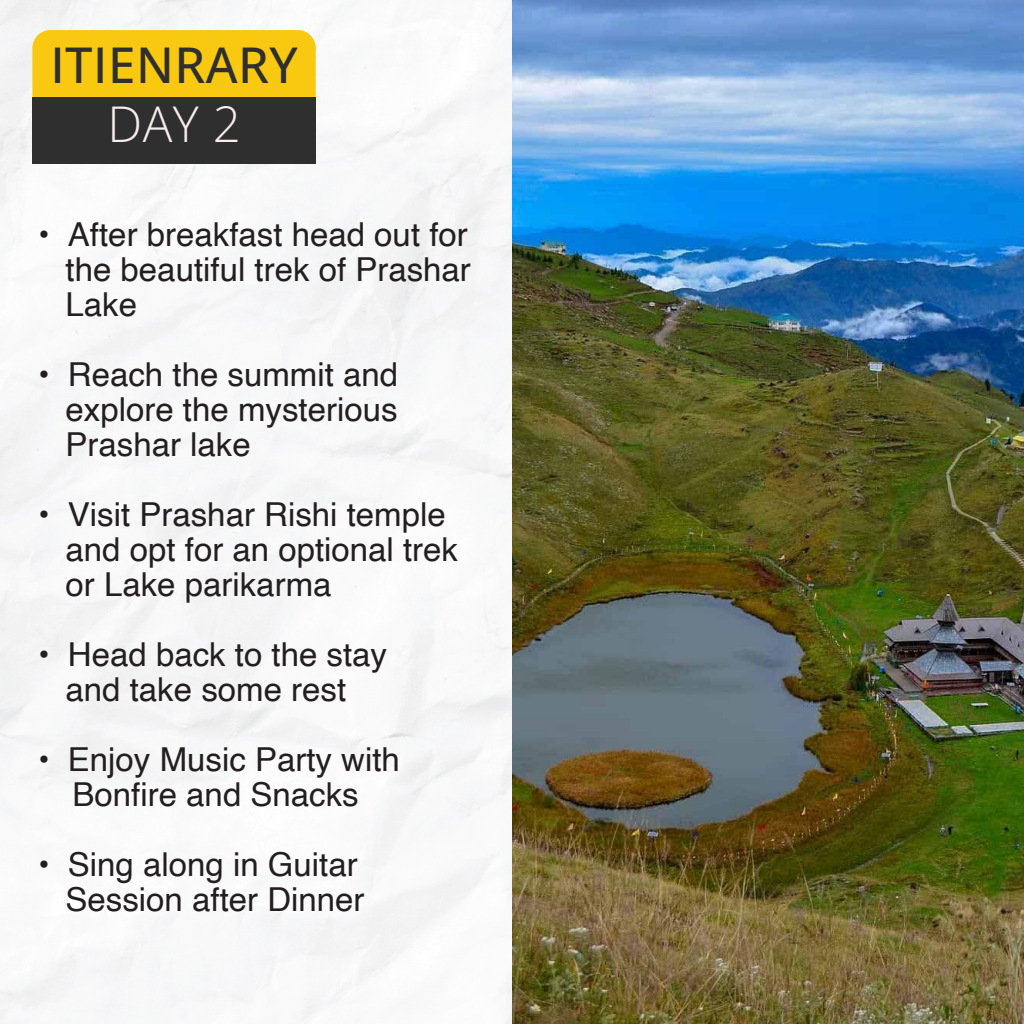
<style>
.page{position:relative;width:1024px;height:1024px;background:#fff}
.page>*{position:absolute;margin:0;border:0;box-sizing:border-box;transform-origin:0 0}
.t1{font:500 49.3px "Open Sans";letter-spacing:.01em;color:#302f2f}
.t2{font:300 49.3px "Open Sans";color:#f7eded}
.t3{font:33px/35px "Helvetica";color:#231f20;text-align:justify}
</style>
<div class="page">
<img style="left:0;top:0;width:512px;height:1024px">
<div style="left:32px;top:30px;width:284px;height:133px;background:#f8c910;border-radius:18px"></div>
<div style="left:32px;top:97px;width:284px;height:66px;background:#302f2f"></div>
<img style="left:512px;top:0;width:512px;height:1024px">
<h1 class="t1" style="left:50px;top:31px;width:249px">ITIENRARY</h1>
<h1 class="t2" style="left:108px;top:90px;width:135px">DAY 2</h1>
<p class="t3" style="left:66px;top:218px;width:407px;text-indent:-28px">• After breakfast head out for the beautiful trek of Prashar Lake</p>
<p class="t3" style="left:66px;top:358px;width:334px;text-indent:-28px">• Reach the summit and explore the mysterious Prashar lake</p>
<p class="t3" style="left:66px;top:498px;width:394px;text-align:left;text-indent:-28px">• Visit Prashar Rishi temple and opt for an optional trek or Lake parikarma</p>
<p class="t3" style="left:38px;top:638px;width:351px;text-align:center">• Head back to the stay and take some rest</p>
<p class="t3" style="left:38px;top:743px;width:363px;text-align:center">• Enjoy Music Party with<br>Bonfire and Snacks</p>
<p class="t3" style="left:38px;top:848px;width:328px;text-align:right">• Sing along in Guitar<br>Session after Dinner</p>
</div>
